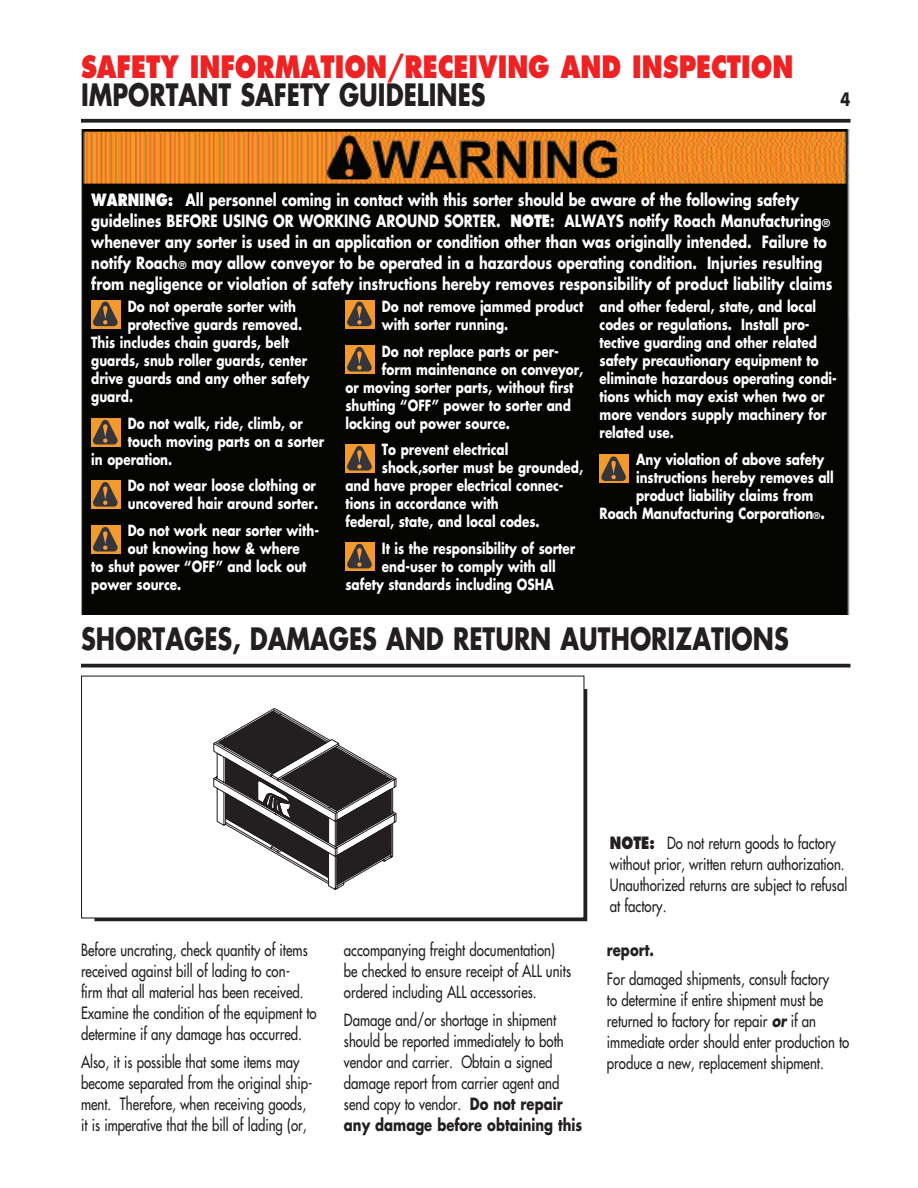
<style>
.page{position:relative;width:918px;height:1188px;background:#fff}
.page>*{position:absolute;margin:0;border:0;box-sizing:border-box;transform-origin:0 0}
.t1{font:700 30px "Futura";color:#231f20;scale:.8 1}
.t2{font:800 30px "Futura";color:#ee2123;scale:.8 1}
.t3{font:700 18px "Futura";color:#231f20;scale:.8 1}
.t4{font:16.5px/21px "Futura";color:#231f20;scale:.8 1}
.t5{font:700 16.5px/21px "Futura";color:#fff;scale:.8 1}
.t6{font:700 16.5px "Futura";color:#231f20;scale:.8 1}
.t7{font:800 16.5px "Futura";color:#fff;scale:.8 1}
.t8{font:800 16.5px "Futura";color:#231f20;scale:.8 1}
.t9{font:700 15px/18px "Futura";color:#fff;scale:.8 1}
.s1{font-weight:800}
.s2{font-size:10.5px}
.s3{font-size:9px}
.s4{font-size:16.5px}
.s5{font-weight:700}
.s6{font-weight:700;font-style:italic}
</style>
<div class="page">
<svg style="left:81px;top:119px;width:769px;height:4px;background:#373334"></svg>
<svg style="left:81px;top:664px;width:769px;height:4px;background:#3e3a3b"></svg>
<svg style="left:213px;top:708px;width:183px;height:182px"></svg>
<div style="left:81px;top:676px;width:503px;height:243px;border:1px solid #231f20"></div>
<img style="left:81px;top:130px;width:769px;height:484px">
<svg style="left:91px;top:300px;width:30px;height:28px"></svg>
<svg style="left:93px;top:302px;width:25px;height:24px"></svg>
<svg style="left:345px;top:300px;width:30px;height:28px"></svg>
<svg style="left:347px;top:302px;width:25px;height:24px"></svg>
<div style="left:345px;top:345px;width:30px;height:28px;background:#f29a2e"></div>
<svg style="left:347px;top:347px;width:25px;height:25px"></svg>
<div style="left:345px;top:444px;width:30px;height:28px;background:#f29a2e"></div>
<svg style="left:347px;top:446px;width:25px;height:25px"></svg>
<div style="left:600px;top:455px;width:29px;height:28px;background:#f29a2e"></div>
<svg style="left:601px;top:456px;width:25px;height:25px"></svg>
<svg style="left:345px;top:542px;width:30px;height:28px"></svg>
<svg style="left:347px;top:544px;width:25px;height:24px"></svg>
<svg style="left:91px;top:418px;width:30px;height:28px"></svg>
<svg style="left:93px;top:420px;width:25px;height:24px"></svg>
<div style="left:91px;top:480px;width:30px;height:29px;background:#f29a2e"></div>
<svg style="left:93px;top:482px;width:25px;height:25px"></svg>
<div style="left:91px;top:525px;width:30px;height:28px;background:#f29a2e"></div>
<svg style="left:93px;top:527px;width:25px;height:25px"></svg>
<h1 class="t2" style="left:81px;top:48px;width:892px">SAFETY INFORMATION/RECEIVING AND INSPECTION</h1>
<h1 class="t1" style="left:81px;top:74px;width:507px">IMPORTANT SAFETY GUIDELINES</h1>
<p class="t3" style="left:841px;top:87px;width:14px">4</p>
<p class="t5" style="left:91px;top:189px;width:886px;text-indent:77px"><span class="s1">:</span> All personnel coming in contact with this sorter should be aware of the following safety guidelines BEFORE USING OR WORKING AROUND SORTER. <span class="s1">NOTE</span></p>
<p class="t7" style="left:91px;top:190px;width:15px">WARNING</p>
<p class="t5" style="left:91px;top:210px;width:928px;text-indent:538px">notify Roach Manufacturing<span class="s2">® </span>whenever any sorter is used in an application or condition other than was originally intended. Failure to notify Roach<span class="s2">®</span> may allow conveyor to be operated in a hazardous operating condition. Injuries resulting from negligence or violation of safety instructions hereby removes responsibility of product liability claims</p>
<p class="t9" style="left:128px;top:297px;width:212px">Do not operate sorter with</p>
<p class="t9" style="left:128px;top:315px;width:220px">protective guards removed.</p>
<p class="t9" style="left:91px;top:333px;width:249px">This includes chain guards, belt</p>
<p class="t9" style="left:91px;top:351px;width:272px">guards, snub roller guards, center</p>
<p class="t9" style="left:91px;top:369px;width:274px">drive guards and any other safety</p>
<p class="t9" style="left:91px;top:387px;width:54px">guard.</p>
<p class="t9" style="left:128px;top:414px;width:220px">Do not walk, ride, climb, or</p>
<p class="t9" style="left:128px;top:432px;width:247px">touch moving parts on a sorter</p>
<p class="t9" style="left:91px;top:450px;width:103px">in operation.</p>
<p class="t9" style="left:128px;top:476px;width:239px">Do not wear loose clothing or uncovered hair around sorter.</p>
<p class="t9" style="left:128px;top:521px;width:241px">Do not work near sorter with-</p>
<p class="t9" style="left:128px;top:539px;width:216px">out knowing how &amp; where</p>
<p class="t9" style="left:91px;top:557px;width:271px">to shut power “OFF” and lock out</p>
<p class="t9" style="left:91px;top:575px;width:114px">power source.</p>
<p class="t5" style="left:550px;top:210px;width:32px">: always</p>
<p class="t9" style="left:600px;top:297px;width:298px">and other federal, state, and local codes or regulations. Install pro&shy;tective guarding and other related safety precautionary equipment to eliminate hazardous operating condi&shy;tions which may exist when two or more vendors supply machinery for related use.</p>
<p class="t9" style="left:636px;top:450px;width:237px">Any violation of above safety</p>
<p class="t9" style="left:636px;top:468px;width:249px">instructions hereby removes all</p>
<p class="t9" style="left:636px;top:486px;width:223px">product liability claims from</p>
<p class="t9" style="left:600px;top:504px;width:283px">Roach Manufacturing Corporation<span class="s3">®</span><span class="s4">.</span></p>
<p class="t9" style="left:382px;top:297px;width:253px">Do not remove jammed product with sorter running.</p>
<p class="t9" style="left:382px;top:342px;width:223px">Do not replace parts or per-</p>
<p class="t9" style="left:382px;top:360px;width:253px">form maintenance on conveyor,</p>
<p class="t9" style="left:345px;top:378px;width:287px">or moving sorter parts, without first</p>
<p class="t9" style="left:345px;top:396px;width:284px">shutting “OFF” power to sorter and</p>
<p class="t9" style="left:345px;top:414px;width:207px">locking out power source.</p>
<p class="t9" style="left:382px;top:440px;width:160px">To prevent electrical</p>
<p class="t9" style="left:382px;top:458px;width:253px">shock,sorter must be grounded,</p>
<p class="t9" style="left:345px;top:476px;width:274px">and have proper electrical connec-</p>
<p class="t9" style="left:345px;top:494px;width:193px">tions in accordance with</p>
<p class="t9" style="left:345px;top:512px;width:244px">federal, state, and local codes.</p>
<p class="t9" style="left:382px;top:539px;width:243px">It is the responsibility of sorter</p>
<p class="t9" style="left:382px;top:557px;width:219px">end-user to comply with all</p>
<p class="t9" style="left:345px;top:575px;width:262px">safety standards including OSHA</p>
<h1 class="t1" style="left:81px;top:618px;width:886px">SHORTAGES, DAMAGES AND RETURN AUTHORIZATIONS</h1>
<p class="t4" style="left:81px;top:939px;width:296px">Before uncrating, check quantity of items received against bill of lading to con-<br>firm that all material has been received.<br>Examine the condition of the equipment to determine if any damage has occurred.</p>
<p class="t4" style="left:81px;top:1052px;width:291px">Also, it is possible that some items may become separated from the original ship&shy;ment. Therefore, when receiving goods, it is imperative that the bill of lading (or,</p>
<p class="t4" style="left:344px;top:939px;width:286px">accompanying freight documentation) be checked to ensure receipt of ALL units ordered including ALL accessories.</p>
<p class="t4" style="left:344px;top:1010px;width:299px">Damage and/or shortage in shipment should be reported immediately to both vendor and carrier. Obtain a signed damage report from carrier agent and send copy to vendor. <span class="s5">Do not repair any damage before obtaining this</span></p>
<p class="t4" style="left:610px;top:833px;width:298px;text-indent:40px"><span class="s1">:</span> Do not return goods to factory without prior, written return authorization.<br>Unauthorized returns are subject to refusal at factory.</p>
<p class="t8" style="left:610px;top:833px;width:13px">NOTE</p>
<p class="t6" style="left:607px;top:938px;width:60px">report.</p>
<p class="t4" style="left:607px;top:968px;width:305px">For damaged shipments, consult factory<br>to determine if entire shipment must be returned to factory for repair <span class="s6">or</span> if an immediate order should enter production to produce a new, replacement shipment.</p>
</div>
